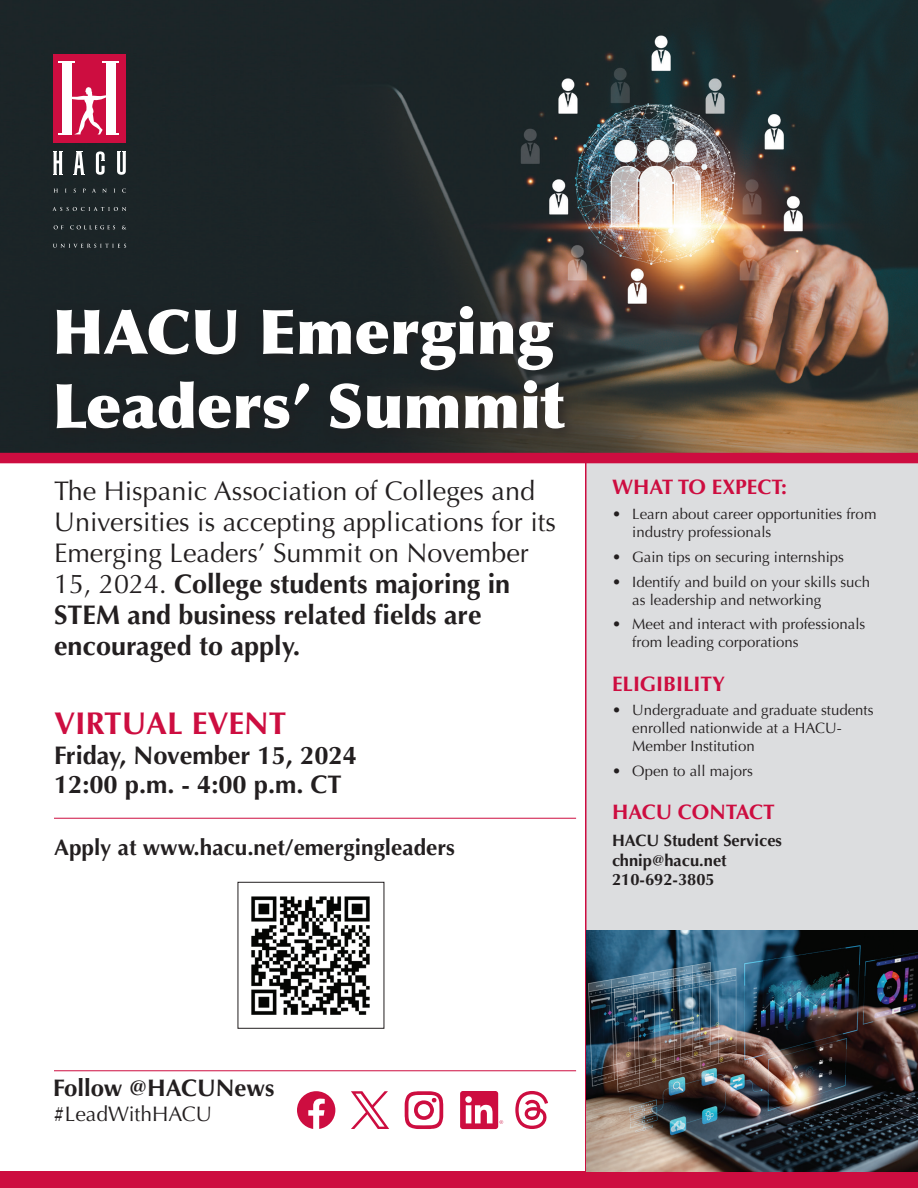
<style>
.page{position:relative;width:918px;height:1188px;background:#fff}
.page>*{position:absolute;margin:0;border:0;box-sizing:border-box;transform-origin:0 0}
.t1{font:900 61.8px/74.2px "Optima";color:#fff}
.t2{font:700 31.5px "Optima";color:#cd0d40}
.t3{font:27px/31px "Optima";color:#231f20}
.t4{font:700 25.5px/29.2px "Optima";color:#231f20}
.t5{font:700 24px "Optima";color:#231f20}
.t6{font:700 22.5px "Optima";color:#231f20}
.t7{font:700 21px "Optima";color:#cd0d40}
.t8{font:21px "Optima";color:#231f20}
.t9{font:700 16.5px/19.8px "Optima";color:#231f20}
.t10{font:15px/18px "Optima";color:#231f20}
.s1{font-weight:700}
</style>
<div class="page">
<div style="left:585px;top:463px;width:333px;height:708px;background:#dcdddf"></div>
<img style="left:0;top:0;width:918px;height:463px">
<div style="left:48px;top:298px;width:533px;height:147px;background:#231f20"></div>
<div style="left:54px;top:54px;width:72px;height:88px;background:#cd0d40"></div>
<div style="left:62px;top:61px;width:9px;height:73px;background:#fff"></div>
<div style="left:106px;top:61px;width:10px;height:73px;background:#fff"></div>
<svg style="left:58px;top:87px;width:61px;height:47px"></svg>
<svg style="left:117px;top:152px;width:9px;height:23px"></svg>
<svg style="left:96px;top:151px;width:9px;height:24px"></svg>
<svg style="left:53px;top:152px;width:10px;height:23px"></svg>
<svg style="left:73px;top:152px;width:12px;height:23px"></svg>
<svg style="left:54px;top:189px;width:4px;height:4px"></svg>
<svg style="left:83px;top:189px;width:3px;height:4px"></svg>
<svg style="left:92px;top:189px;width:4px;height:4px"></svg>
<svg style="left:102px;top:189px;width:5px;height:4px"></svg>
<svg style="left:122px;top:189px;width:4px;height:4px"></svg>
<svg style="left:52px;top:207px;width:74px;height:4px"></svg>
<svg style="left:54px;top:225px;width:9px;height:4px"></svg>
<svg style="left:70px;top:225px;width:45px;height:4px"></svg>
<svg style="left:122px;top:225px;width:4px;height:4px"></svg>
<svg style="left:53px;top:244px;width:73px;height:4px"></svg>
<div style="left:0;top:1171px;width:918px;height:17px;background:#cd0d40"></div>
<hr style="left:54px;top:818px;width:522px;height:1px;background:#cd0d40">
<img style="left:251px;top:896px;width:119px;height:119px">
<div style="left:238px;top:882px;width:146px;height:147px;border:1px solid #231f20"></div>
<hr style="left:54px;top:1070px;width:522px;height:1px;background:#cd0d40">
<svg style="left:515px;top:1091px;width:33px;height:38px"></svg>
<svg style="left:297px;top:1091px;width:38px;height:38px"></svg>
<svg style="left:351px;top:1091px;width:38px;height:38px"></svg>
<svg style="left:405px;top:1091px;width:38px;height:38px"></svg>
<svg style="left:460px;top:1091px;width:43px;height:38px"></svg>
<img style="left:586px;top:930px;width:332px;height:242px">
<h1 class="t1" style="left:52px;top:295px;width:513px">HACU Emerging<br>Leaders’ Summit</h1>
<h3 class="t3" style="left:54px;top:476px;width:503px">The Hispanic Association of Colleges and Universities is accepting applications for its Emerging Leaders’ Summit on November 15, 2024. <span class="s1">College students majoring in STEM and business related fields are encouraged to apply.</span></h3>
<h2 class="t2" style="left:54px;top:705px;width:234px">VIRTUAL EVENT</h2>
<h3 class="t4" style="left:54px;top:741px;width:304px">Friday, November 15, 2024<br>12:00 p.m. - 4:00 p.m. CT</h3>
<h3 class="t6" style="left:54px;top:834px;width:402px">Apply at www.hacu.net/emergingleaders</h3>
<h3 class="t7" style="left:612px;top:475px;width:177px">WHAT TO EXPECT:</h3>
<p class="t10" style="left:632px;top:505px;width:246px;text-indent:-20px">• Learn about career opportunities from industry professionals</p>
<p class="t10" style="left:612px;top:548px;width:234px">• Gain tips on securing internships</p>
<p class="t10" style="left:632px;top:573px;width:239px;text-indent:-20px">• Identify and build on your skills such as leadership and networking</p>
<p class="t10" style="left:632px;top:616px;width:235px;text-indent:-20px">• Meet and interact with professionals from leading corporations</p>
<h3 class="t7" style="left:612px;top:671px;width:115px">ELIGIBILITY</h3>
<p class="t10" style="left:632px;top:701px;width:243px;text-indent:-20px">• Undergraduate and graduate students enrolled nationwide at a HACU-<br>Member Institution</p>
<p class="t10" style="left:612px;top:762px;width:143px">• Open to all majors</p>
<h3 class="t7" style="left:612px;top:800px;width:164px">HACU CONTACT</h3>
<p class="t9" style="left:612px;top:831px;width:172px">HACU Student Services chnip@hacu.net<br>210-692-3805</p>
<h3 class="t5" style="left:53px;top:1074px;width:223px">Follow @HACUNews</h3>
<h3 class="t8" style="left:53px;top:1102px;width:160px">#LeadWithHACU</h3>
</div>
